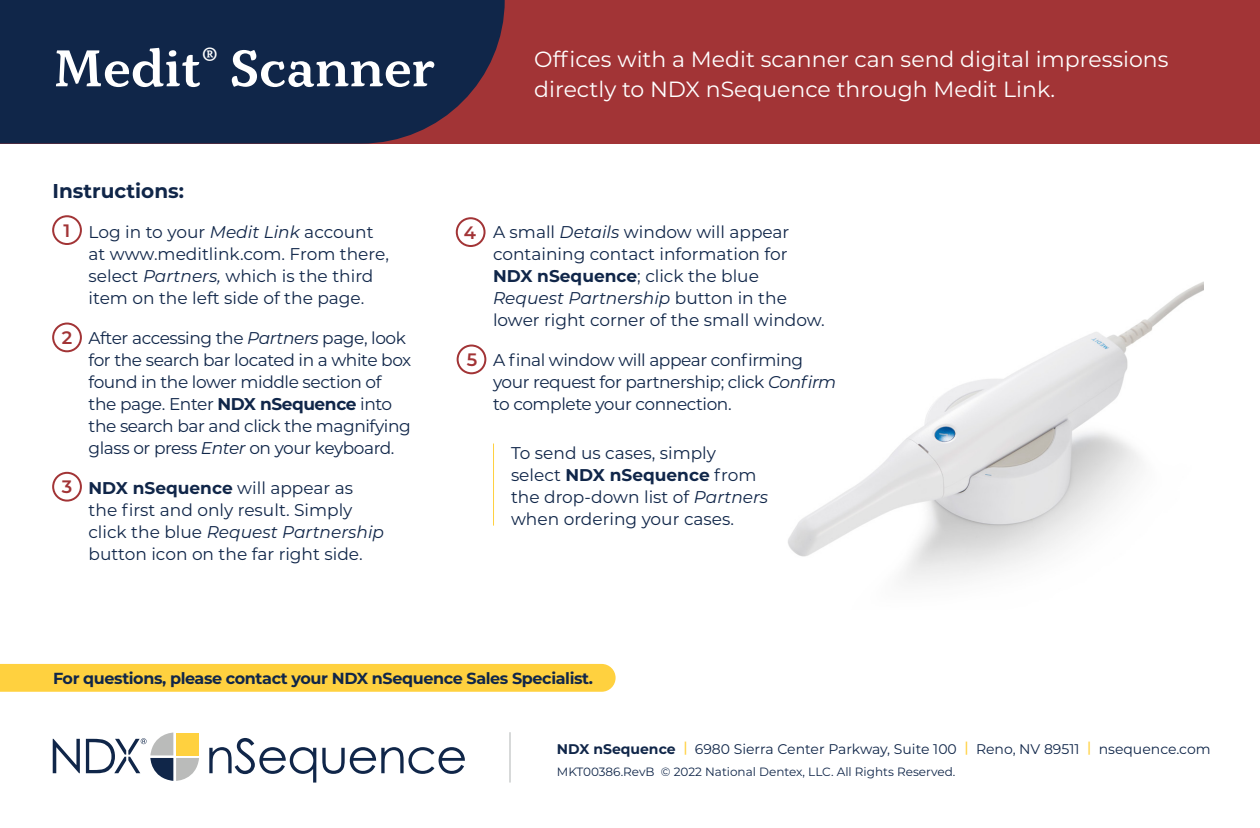
<style>
.page{position:relative;width:1260px;height:828px;background:#fff}
.page>*{position:absolute;margin:0;border:0;box-sizing:border-box;transform-origin:0 0}
.t1{font:600 52px "Kopius";color:#fff}
.t2{font:22px/30px "Montserrat";color:#fff}
.t3{font:700 20px "Montserrat";color:#102649}
.t4{font:600 18px "Montserrat";color:#a23436}
.Body{font:17px/22px "Montserrat";letter-spacing:-.015em;color:#102649}
.t5{font:700 16px "Montserrat";letter-spacing:-.025em;color:#102649}
.products{font:14px "Montserrat";color:#102649}
.products-2{font:12px "Montserrat";color:#102649}
.s1{font-style:italic}
.s2{font-weight:700}
.s3{font-weight:500;color:#ffd13f}
</style>
<div class="page">
<img style="left:788px;top:281px;width:416px;height:302px">
<div style="left:0;top:0;width:1260px;height:144px;background:#a23436"></div>
<div style="left:0;top:0;width:505px;height:144px;background:#102649"></div>
<div style="left:52px;top:215px;width:30px;height:30px;border:2px solid #a23436;border-radius:50%"></div>
<div style="left:52px;top:323px;width:30px;height:29px;border:2px solid #a23436;border-radius:50%"></div>
<div style="left:52px;top:472px;width:30px;height:30px;border:2px solid #a23436;border-radius:50%"></div>
<div style="left:456px;top:217px;width:30px;height:30px;border:2px solid #a23436;border-radius:50%"></div>
<div style="left:457px;top:345px;width:29px;height:29px;border:2px solid #a23436;border-radius:50%"></div>
<hr style="left:493px;top:444px;width:1px;height:82px;background:#ffd13f">
<svg style="left:209px;top:738px;width:107px;height:45px"></svg>
<svg style="left:322px;top:747px;width:143px;height:27px"></svg>
<svg style="left:53px;top:739px;width:27px;height:34px"></svg>
<svg style="left:86px;top:733px;width:113px;height:48px"></svg>
<hr style="left:510px;top:732px;width:1px;height:51px;background:#b1b4b5">
<div style="left:0;top:664px;width:616px;height:28px;background:#ffd13f"></div>
<p class="t1" style="left:54px;top:36px;width:382px">Medit<sup>®</sup> Scanner</p>
<p class="t2" style="left:534px;top:43px;width:636px">Offices with a Medit scanner can send digital impressions directly to NDX nSequence through Medit Link.</p>
<p class="t3" style="left:53px;top:176px;width:133px">Instructions:</p>
<p class="t4" style="left:64px;top:218px;width:8px">1</p>
<p class="t4" style="left:62px;top:325px;width:12px">2</p>
<p class="t4" style="left:62px;top:474px;width:12px">3</p>
<p class="Body" style="left:89px;top:220px;width:302px">Log in to your <span class="s1">Medit Link</span> account at www.meditlink.com. From there, select <span class="s1">Partners,</span> which is the third item on the left side of the page.</p>
<p class="Body" style="left:89px;top:326px;width:324px">After accessing the <span class="s1">Partners</span> page, look for the search bar located in a white box found in the lower middle section of the page. Enter <span class="s2">NDX nSequence</span> into the search bar and click the magnifying glass or press <span class="s1">Enter</span> on your keyboard.</p>
<p class="Body" style="left:89px;top:476px;width:297px"><span class="s2">NDX nSequence</span> will appear as the first and only result. Simply click the blue <span class="s1">Request Partnership </span>button icon on the far right side.</p>
<p class="t4" style="left:464px;top:220px;width:14px">4</p>
<p class="t4" style="left:467px;top:347px;width:12px">5</p>
<p class="Body" style="left:493px;top:220px;width:333px">A small <span class="s1">Details</span> window will appear containing contact information for <span class="s2">NDX nSequence</span>; click the blue <span class="s1">Request Partnership</span> button in the lower right corner of the small window.</p>
<p class="Body" style="left:493px;top:348px;width:345px">A final window will appear confirming your request for partnership; click <span class="s1">Confirm </span>to complete your connection.</p>
<p class="Body" style="left:511px;top:441px;width:259px">To send us cases, simply select <span class="s2">NDX nSequence</span> from the drop-down list of <span class="s1">Partners </span>when ordering your cases.</p>
<p class="t5" style="left:53px;top:667px;width:542px">For questions, please contact your NDX nSequence Sales Specialist.</p>
<p class="products" style="left:557px;top:739px;width:655px"><span class="s2">NDX nSequence</span> <span class="s3">|</span> 6980 Sierra Center Parkway, Suite 100 <span class="s3">|</span> Reno, NV 89511 <span class="s3">|</span> nsequence.com</p>
<p class="products-2" style="left:557px;top:763px;width:400px">MKT00386.RevB © 2022 National Dentex, LLC. All Rights Reserved.</p>
</div>
